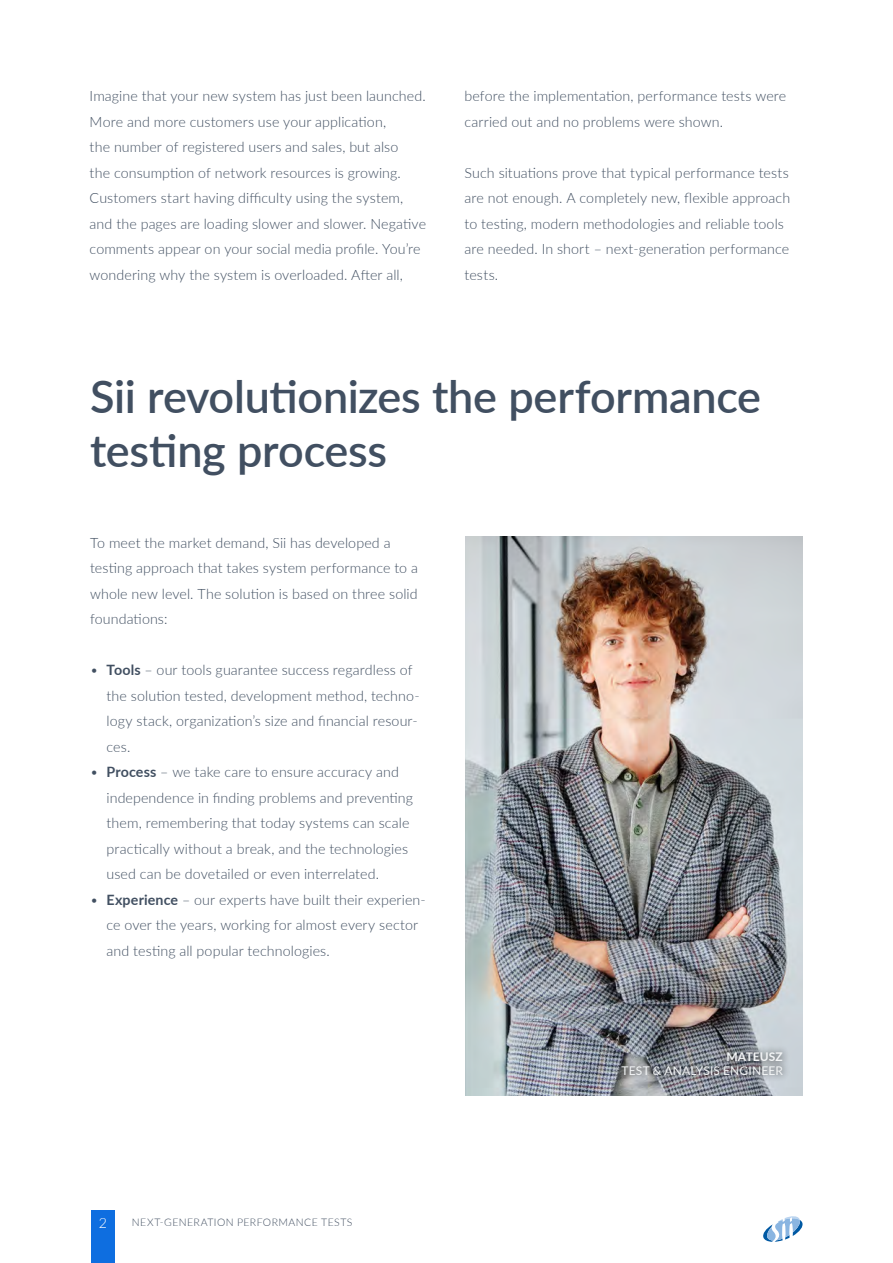
<style>
.page{position:relative;width:893px;height:1263px;background:#fff}
.page>*{position:absolute;margin:0;border:0;box-sizing:border-box;transform-origin:0 0}
.t1{font:600 45px/54px "Lato";letter-spacing:-.005em;color:#414f61}
.t2{font:300 14.25px/25.5px "Lato";letter-spacing:.005em;color:#414f61}
.t3{font:300 14.25px "Lato";color:#fff}
.t4{font:12px "Lato";letter-spacing:.015em;color:#f3f5f6}
.t5{font:700 12px "Lato";letter-spacing:.01em;color:#f3f5f6}
.t6{font:300 10.5px "Lato";letter-spacing:.045em;color:#424f61}
.s1{font-weight:700}
</style>
<div class="page">
<div style="left:91px;top:1210px;width:23px;height:53px;background:#0e6ee0"></div>
<svg style="left:763px;top:1216px;width:40px;height:26px"></svg>
<img style="left:465px;top:536px;width:338px;height:559px">
<div style="left:615px;top:1045px;width:175px;height:38px;background:#000;opacity:.75"></div>
<p class="t2" style="left:90px;top:83px;width:338px">Imagine that your new system has just been launched.<br>More and more customers use your application,<br>the number of registered users and sales, but also<br>the consumption of network resources is growing.<br>Customers start having difficulty using the system, and the pages are loading slower and slower. Negative comments appear on your social media profile. You’re wondering why the system is overloaded. After all,</p>
<p class="t2" style="left:464px;top:83px;width:323px">before the implementation, performance tests were carried out and no problems were shown.</p>
<p class="t2" style="left:464px;top:160px;width:327px">Such situations prove that typical performance tests are not enough. A completely new, flexible approach to testing, modern methodologies and reliable tools are needed. In short – next-generation performance tests.</p>
<h1 class="t1" style="left:90px;top:367px;width:673px">Sii revolutionizes the performance testing process</h1>
<p class="t2" style="left:90px;top:529px;width:329px">To meet the market demand, Sii has developed a testing approach that takes system performance to a whole new level. The solution is based on three solid foundations:</p>
<p class="t2" style="left:106px;top:657px;width:315px;text-indent:-17px">• <span class="s1">Tools</span> – our tools guarantee success regardless of the solution tested, development method, techno&shy;logy stack, organization’s size and financial resour&shy;ces.</p>
<p class="t2" style="left:106px;top:759px;width:308px;text-indent:-17px">• <span class="s1">Process</span> – we take care to ensure accuracy and independence in finding problems and preventing them, remembering that today systems can scale practically without a break, and the technologies used can be dovetailed or even interrelated.</p>
<p class="t2" style="left:106px;top:886px;width:321px;text-indent:-17px">• <span class="s1">Experience</span> – our experts have built their experien&shy;ce over the years, working for almost every sector and testing all popular technologies.</p>
<p class="t3" style="left:99px;top:1213px;width:10px">2</p>
<p class="t6" style="left:132px;top:1215px;width:222px">NEXT-GENERATION PERFORMANCE TESTS</p>
<p class="t5" style="left:726px;top:1048px;width:58px">MATEUSZ</p>
<p class="t4" style="left:621px;top:1062px;width:163px">TEST &amp; ANALYSIS ENGINEER</p>
</div>
